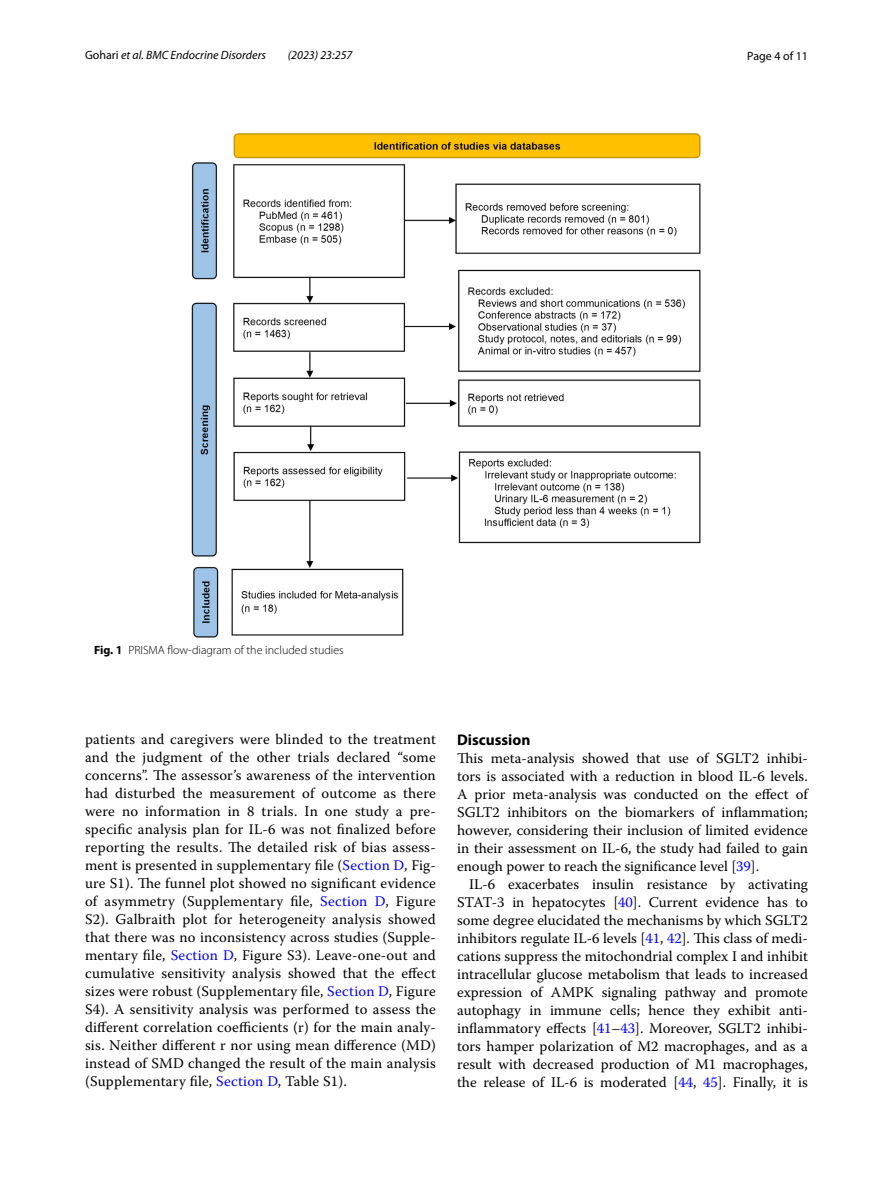
<style>
.page{position:relative;width:893px;height:1187px;background:#fff}
.page>*{position:absolute;margin:0;border:0;box-sizing:border-box;transform-origin:0 0}
.t1{font:700 15.45px "Myriad Pro";color:#000}
.t2{font:14.7px/18px "Warnock Pro";color:#000;text-align:justify}
.t3{font:italic 12px "Myriad Pro";color:#000}
.t4{font:300 12px "Myriad Pro";color:#000}
.t5{font:12px "Myriad Pro";color:#000}
.s1{font-style:normal}
.s2{font-weight:700}
.s3{color:#00f}
</style>
<div class="page">
<img style="left:191px;top:133px;width:510px;height:505px">
<p class="t3" style="left:85px;top:48px;width:182px"><span class="s1">Gohari</span> et al. BMC Endocrine Disorders</p>
<p class="t3" style="left:288px;top:48px;width:66px">(2023) 23:257</p>
<p class="t5" style="left:747px;top:48px;width:62px">Page 4 of 11</p>
<p class="t4" style="left:94px;top:643px;width:251px"><span class="s2">Fig. 1</span> PRISMA flow-diagram of the included studies</p>
<p class="t2" style="left:85px;top:730px;width:352px">patients and caregivers were blinded to the treatment and the judgment of the other trials declared “some concerns”. The assessor’s awareness of the intervention had disturbed the measurement of outcome as there were no information in 8 trials. In one study a pre&shy;specific analysis plan for IL-6 was not finalized before reporting the results. The detailed risk of bias assess&shy;ment is presented in supplementary file (<span class="s3">Section D</span>, Fig&shy;ure S1). The funnel plot showed no significant evidence of asymmetry (Supplementary file, <span class="s3">Section D</span>, Figure S2). Galbraith plot for heterogeneity analysis showed that there was no inconsistency across studies (Supple&shy;mentary file, <span class="s3">Section D</span>, Figure S3). Leave-one-out and cumulative sensitivity analysis showed that the effect sizes were robust (Supplementary file, <span class="s3">Section D</span>, Figure S4). A sensitivity analysis was performed to assess the different correlation coefficients (r) for the main analy&shy;sis. Neither different r nor using mean difference (MD) instead of SMD changed the result of the main analysis (Supplementary file, <span class="s3">Section D</span>, Table S1).</p>
<p class="t1" style="left:457px;top:729px;width:75px">Discussion</p>
<p class="t2" style="left:457px;top:748px;width:352px">This meta-analysis showed that use of SGLT2 inhibi&shy;tors is associated with a reduction in blood IL-6 levels.<br>A prior meta-analysis was conducted on the effect of SGLT2 inhibitors on the biomarkers of inflammation; however, considering their inclusion of limited evidence in their assessment on IL-6, the study had failed to gain enough power to reach the significance level [<span class="s3">39</span>].</p>
<p class="t2" style="left:457px;top:874px;width:352px;text-indent:12px">IL-6 exacerbates insulin resistance by activating STAT-3 in hepatocytes [<span class="s3">40</span>]. Current evidence has to some degree elucidated the mechanisms by which SGLT2 inhibitors regulate IL-6 levels [<span class="s3">41</span>, <span class="s3">42</span>]. This class of medi&shy;cations suppress the mitochondrial complex I and inhibit intracellular glucose metabolism that leads to increased expression of AMPK signaling pathway and promote autophagy in immune cells; hence they exhibit anti&shy;inflammatory effects [<span class="s3">41</span>–<span class="s3">43</span>]. Moreover, SGLT2 inhibi&shy;tors hamper polarization of M2 macrophages, and as a result with decreased production of M1 macrophages, the release of IL-6 is moderated [<span class="s3">44</span>, <span class="s3">45</span>]. Finally, it is</p>
</div>
